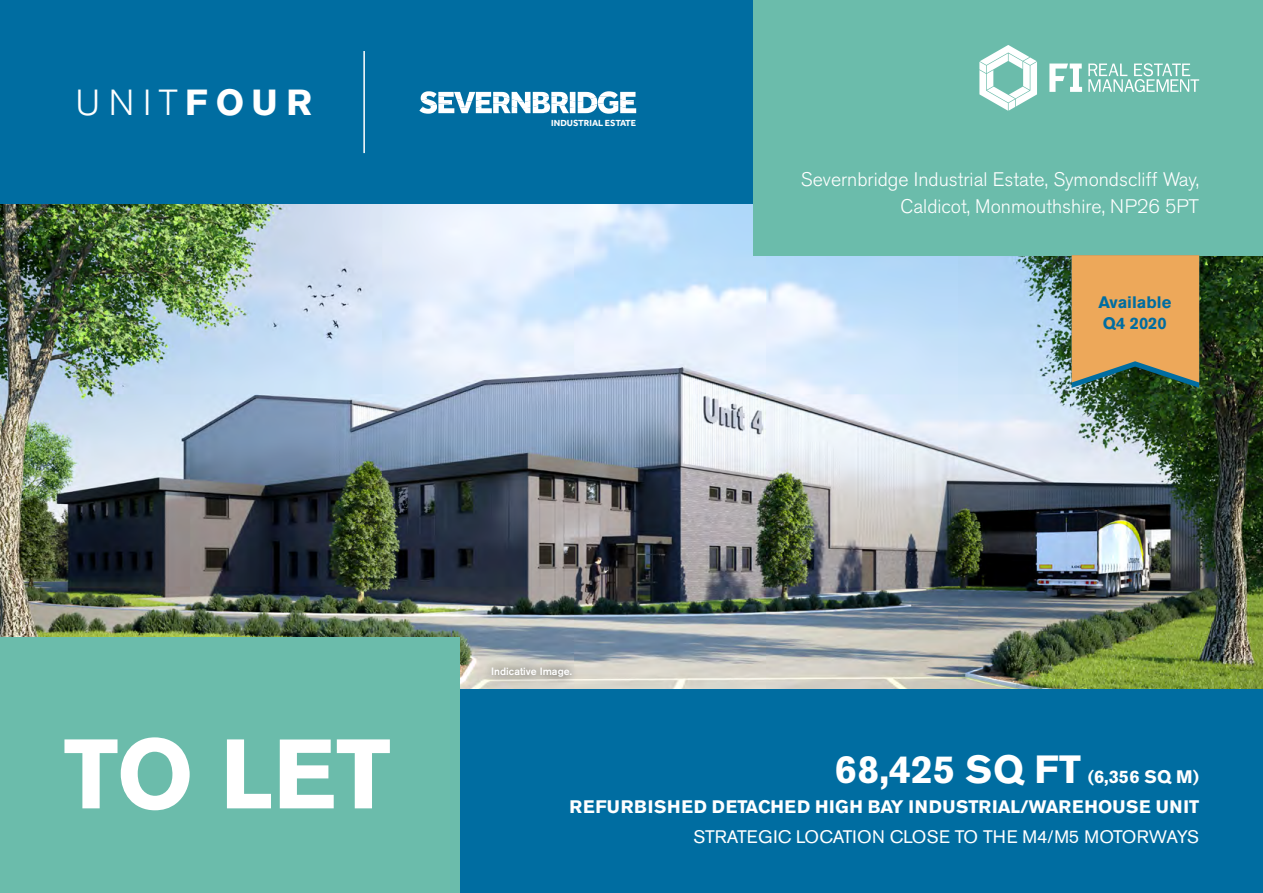
<style>
.page{position:relative;width:1263px;height:893px;background:#fff}
.page>*{position:absolute;margin:0;border:0;box-sizing:border-box;transform-origin:0 0}
.t1{font:700 97.5px "Akzidenz Grotesk BE";color:#fff}
.t2{font:700 39px "Akzidenz Grotesk BE";color:#fff}
.t3{font:300 36px "Akzidenz Grotesk BE";color:#fff}
.t4{font:300 19.5px/27px "Akzidenz Grotesk BE";color:#fff;text-align:right}
.t5{font:700 18px "Akzidenz Grotesk BE";letter-spacing:.04em;color:#fff}
.t6{font:18px "Akzidenz Grotesk BE";color:#fff}
.t7{font:700 16.5px/21px "Akzidenz Grotesk BE";color:#006da1}
.t8{font:500 10.5px "Akzidenz Grotesk BE";color:#fff}
.t9{font:700 9.15px "Effra";color:#fff}
.s1{font-weight:700}
.s2{font-size:18px}
</style>
<div class="page">
<div style="left:460px;top:689px;width:803px;height:204px;background:#006da1"></div>
<div style="left:0;top:0;width:753px;height:204px;background:#006da1"></div>
<img style="left:0;top:204px;width:1263px;height:485px">
<div style="left:0;top:638px;width:460px;height:255px;background:#6bbcab"></div>
<div style="left:753px;top:0;width:510px;height:255px;background:#6bbcab"></div>
<hr style="left:363px;top:51px;width:2px;height:102px;background:#fff">
<svg style="left:419px;top:91px;width:217px;height:23px"></svg>
<svg style="left:1088px;top:63px;width:111px;height:29px"></svg>
<svg style="left:1049px;top:64px;width:33px;height:28px"></svg>
<svg style="left:979px;top:45px;width:58px;height:66px"></svg>
<div style="left:482px;top:658px;width:99px;height:27px;background:#000;opacity:.75"></div>
<svg style="left:1071px;top:255px;width:128px;height:133px"></svg>
<h3 class="t3" style="left:75px;top:82px;width:238px">UNIT<span class="s1">FOUR</span></h3>
<p class="t9" style="left:551px;top:118px;width:86px">INDUSTRIAL ESTATE</p>
<p class="t4" style="left:801px;top:166px;width:400px">Severnbridge Industrial Estate, Symondscliff Way,<br>Caldicot, Monmouthshire, NP26 5PT</p>
<p class="t7" style="left:1098px;top:292px;width:74px">Available<br>Q4 2020</p>
<h1 class="t1" style="left:64px;top:718px;width:329px">TO LET</h1>
<p class="t8" style="left:491px;top:665px;width:82px">Indicative Image.</p>
<h2 class="t2" style="left:835px;top:747px;width:366px">68,425 SQ FT <span class="s2">(6,356 SQ M)</span></h2>
<p class="t5" style="left:570px;top:796px;width:631px">REFURBISHED DETACHED HIGH BAY INDUSTRIAL/WAREHOUSE UNIT</p>
<p class="t6" style="left:693px;top:826px;width:507px">STRATEGIC LOCATION CLOSE TO THE M4/M5 MOTORWAYS</p>
</div>
